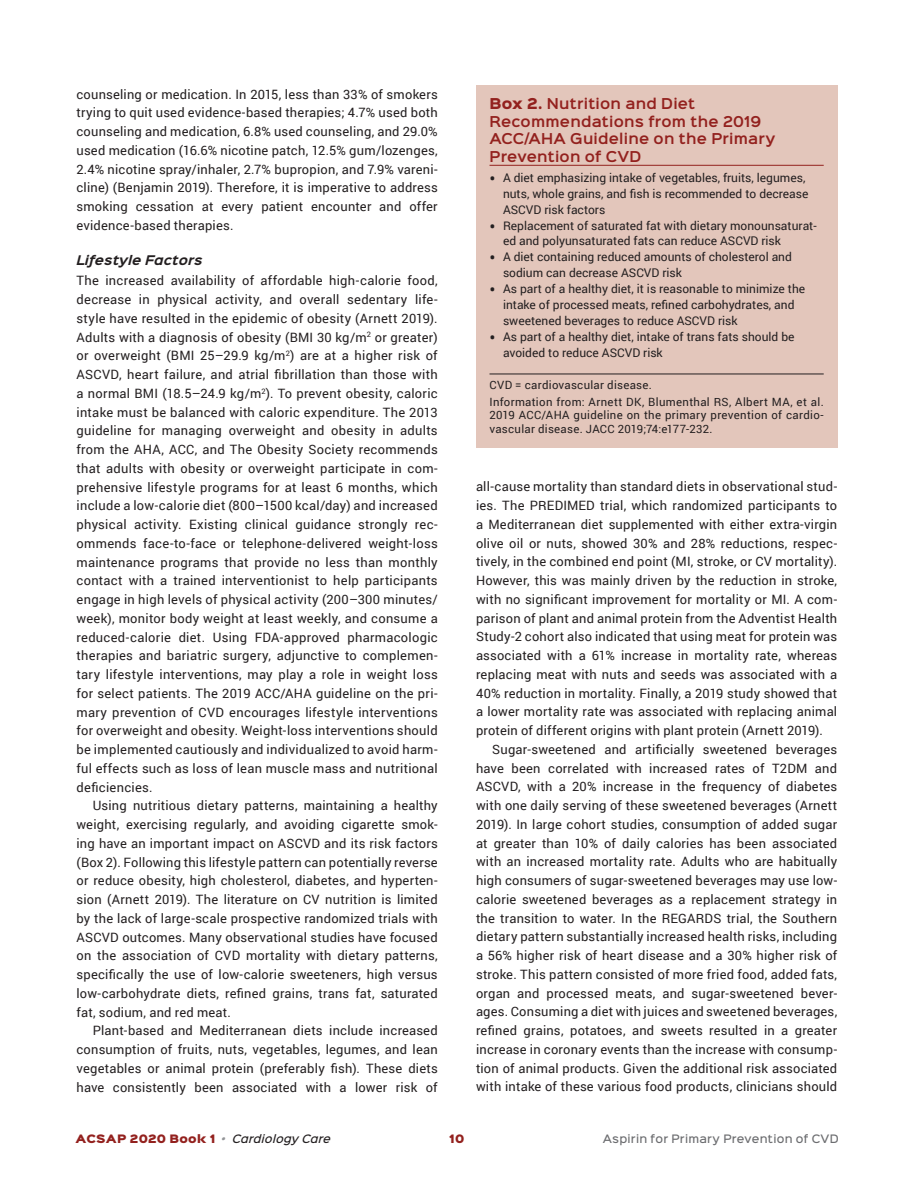
<style>
.page{position:relative;width:918px;height:1188px;background:#fff}
.page>*{position:absolute;margin:0;border:0;box-sizing:border-box;transform-origin:0 0}
.GB-H1{font:600 13.5px/17.4px "Sinkin Sans 600";letter-spacing:.015em;color:#93211e}
.Body{font:12.9px/18.8px "Roboto";letter-spacing:.015em;color:#231f20;text-align:justify}
.BodyFirstPara{font:12.9px/18.8px "Roboto";letter-spacing:.02em;color:#231f20;text-align:justify}
.t1{font:12px/15.9px "Roboto";color:#231f20}
.t2{font:italic 700 12px "Sinkin Sans 700";letter-spacing:.01em;color:#231f20}
.GB-ref2{font:11.4px/13.5px "Roboto";letter-spacing:.025em;color:#231f20;text-align:justify}
.GB-ref1{font:11.4px "Roboto";letter-spacing:.025em;color:#231f20}
.t3{font:500 10.5px "Sinkin Sans 500";letter-spacing:.025em;color:#6c6d70}
.t4{font:10.5px "Sinkin Sans 900 X Black";letter-spacing:.03em;color:#93211e}
.s1{font-family:"Sinkin Sans 800";font-weight:900}
.s2{font-size:18px}
.s3{font-family:"Sinkin Sans 500";font-weight:500;font-style:italic;color:#939598}
.s4{font-family:"Sinkin Sans 500";font-weight:500;font-style:italic;color:#231f20}
</style>
<div class="page">
<div style="left:476px;top:85px;width:361px;height:363px;background:#e3c6bb"></div>
<hr style="left:490px;top:165px;width:334px;height:1px;background:#93211e">
<hr style="left:490px;top:374px;width:334px;height:1px;background:#231f20">
<p class="Body" style="left:77px;top:84px;width:363px">counseling or medication. In 2015, less than 33% of smokers trying to quit used evidence-based therapies; 4.7% used both counseling and medication, 6.8% used counseling, and 29.0% used medication (16.6% nicotine patch, 12.5% gum/lozenges, 2.4% nicotine spray/inhaler, 2.7% bupropion, and 7.9% vareni&shy;cline) (Benjamin 2019). Therefore, it is imperative to address smoking cessation at every patient encounter and offer evidence-based therapies.</p>
<h4 class="t2" style="left:77px;top:254px;width:127px">Lifestyle Factors</h4>
<p class="BodyFirstPara" style="left:77px;top:271px;width:363px">The increased availability of affordable high-calorie food, decrease in physical activity, and overall sedentary life&shy;style have resulted in the epidemic of obesity (Arnett 2019).<br>Adults with a diagnosis of obesity (BMI 30 kg/m<sup>2</sup> or greater) or overweight (BMI 25–29.9 kg/m<sup>2</sup>) are at a higher risk of ASCVD, heart failure, and atrial fibrillation than those with a normal BMI (18.5–24.9 kg/m<sup>2</sup>). To prevent obesity, caloric intake must be balanced with caloric expenditure. The 2013 guideline for managing overweight and obesity in adults from the AHA, ACC, and The Obesity Society recommends that adults with obesity or overweight participate in com&shy;prehensive lifestyle programs for at least 6 months, which include a low-calorie diet (800–1500 kcal/day) and increased physical activity. Existing clinical guidance strongly rec&shy;ommends face-to-face or telephone-delivered weight-loss maintenance programs that provide no less than monthly contact with a trained interventionist to help participants engage in high levels of physical activity (200–300 minutes/ week), monitor body weight at least weekly, and consume a reduced-calorie diet. Using FDA-approved pharmacologic therapies and bariatric surgery, adjunctive to complemen&shy;tary lifestyle interventions, may play a role in weight loss for select patients. The 2019 ACC/AHA guideline on the pri&shy;mary prevention of CVD encourages lifestyle interventions for overweight and obesity. Weight-loss interventions should be implemented cautiously and individualized to avoid harm&shy;ful effects such as loss of lean muscle mass and nutritional deficiencies.</p>
<p class="Body" style="left:77px;top:796px;width:363px;text-indent:16px">Using nutritious dietary patterns, maintaining a healthy weight, exercising regularly, and avoiding cigarette smok&shy;ing have an important impact on ASCVD and its risk factors (Box 2). Following this lifestyle pattern can potentially reverse or reduce obesity, high cholesterol, diabetes, and hyperten&shy;sion (Arnett 2019). The literature on CV nutrition is limited by the lack of large-scale prospective randomized trials with ASCVD outcomes. Many observational studies have focused on the association of CVD mortality with dietary patterns, specifically the use of low-calorie sweeteners, high versus low-carbohydrate diets, refined grains, trans fat, saturated fat, sodium, and red meat.</p>
<p class="Body" style="left:77px;top:1021px;width:363px;text-indent:16px">Plant-based and Mediterranean diets include increased consumption of fruits, nuts, vegetables, legumes, and lean vegetables or animal protein (preferably fish). These diets have consistently been associated with a lower risk of</p>
<p class="GB-H1" style="left:490px;top:94px;width:288px"><span class="s1">Box 2.</span> Nutrition and Diet<br>Recommendations from the 2019<br>ACC/AHA Guideline on the Primary<br>Prevention of CVD</p>
<p class="t1" style="left:503px;top:169px;width:307px;text-indent:-14px"><span class="s2">•</span> A diet emphasizing intake of vegetables, fruits, legumes, nuts, whole grains, and fish is recommended to decrease<br>ASCVD risk factors</p>
<p class="t1" style="left:503px;top:217px;width:315px;text-indent:-14px"><span class="s2">•</span> Replacement of saturated fat with dietary monounsaturat&shy;ed and polyunsaturated fats can reduce ASCVD risk</p>
<p class="t1" style="left:503px;top:249px;width:290px;text-indent:-14px"><span class="s2">•</span> A diet containing reduced amounts of cholesterol and sodium can decrease ASCVD risk</p>
<p class="t1" style="left:503px;top:281px;width:304px;text-indent:-14px"><span class="s2">•</span> As part of a healthy diet, it is reasonable to minimize the intake of processed meats, refined carbohydrates, and sweetened beverages to reduce ASCVD risk</p>
<p class="t1" style="left:503px;top:328px;width:293px;text-indent:-14px"><span class="s2">•</span> As part of a healthy diet, intake of trans fats should be avoided to reduce ASCVD risk</p>
<p class="GB-ref1" style="left:490px;top:377px;width:164px">CVD = cardiovascular disease.</p>
<p class="GB-ref2" style="left:490px;top:395px;width:336px">Information from: Arnett DK, Blumenthal RS, Albert MA, et al.<br>2019 ACC/AHA guideline on the primary prevention of cardio&shy;vascular disease. JACC 2019;74:e177-232.</p>
<p class="Body" style="left:476px;top:477px;width:363px">all-cause mortality than standard diets in observational stud&shy;ies. The PREDIMED trial, which randomized participants to a Mediterranean diet supplemented with either extra-virgin olive oil or nuts, showed 30% and 28% reductions, respec&shy;tively, in the combined end point (MI, stroke, or CV mortality).<br>However, this was mainly driven by the reduction in stroke, with no significant improvement for mortality or MI. A com&shy;parison of plant and animal protein from the Adventist Health Study-2 cohort also indicated that using meat for protein was associated with a 61% increase in mortality rate, whereas replacing meat with nuts and seeds was associated with a 40% reduction in mortality. Finally, a 2019 study showed that a lower mortality rate was associated with replacing animal protein of different origins with plant protein (Arnett 2019).</p>
<p class="Body" style="left:476px;top:739px;width:363px;text-indent:16px">Sugar-sweetened and artificially sweetened beverages have been correlated with increased rates of T2DM and ASCVD, with a 20% increase in the frequency of diabetes with one daily serving of these sweetened beverages (Arnett 2019). In large cohort studies, consumption of added sugar at greater than 10% of daily calories has been associated with an increased mortality rate. Adults who are habitually high consumers of sugar-sweetened beverages may use low&shy;calorie sweetened beverages as a replacement strategy in the transition to water. In the REGARDS trial, the Southern dietary pattern substantially increased health risks, including a 56% higher risk of heart disease and a 30% higher risk of stroke. This pattern consisted of more fried food, added fats, organ and processed meats, and sugar-sweetened bever&shy;ages. Consuming a diet with juices and sweetened beverages, refined grains, potatoes, and sweets resulted in a greater increase in coronary events than the increase with consump&shy;tion of animal products. Given the additional risk associated with intake of these various food products, clinicians should</p>
<p class="t4" style="left:76px;top:1133px;width:257px">ACSAP 2020 Book 1 <span class="s3">•</span> <span class="s4">Cardiology Care</span></p>
<p class="t4" style="left:449px;top:1133px;width:17px">10</p>
<p class="t3" style="left:603px;top:1130px;width:238px">Aspirin for Primary Prevention of CVD</p>
</div>
